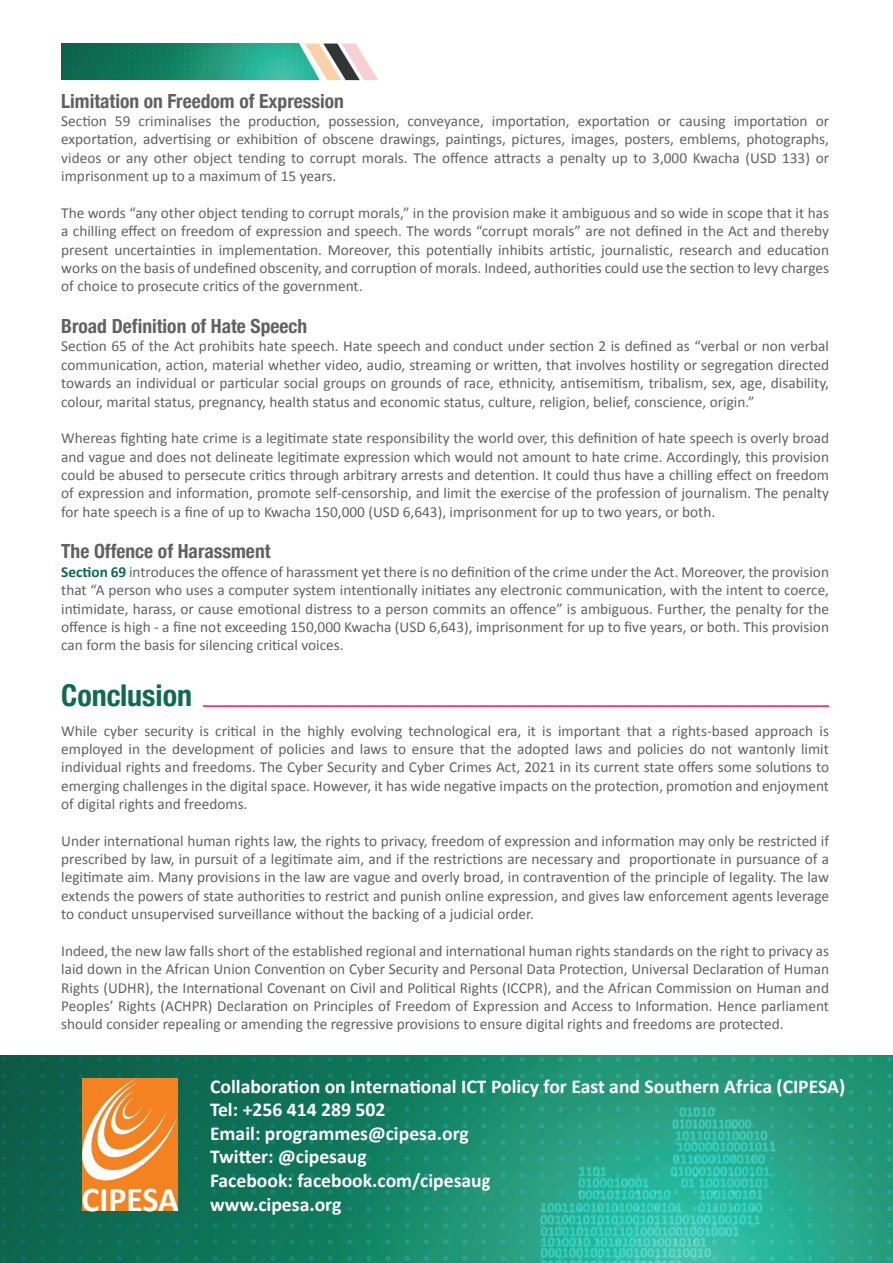
<style>
.page{position:relative;width:893px;height:1263px;background:#fff}
.page>*{position:absolute;margin:0;border:0;box-sizing:border-box;transform-origin:0 0}
.t1{font:700 condensed 30px "Helvetica Neue";color:#0e6a51}
.t2{font:700 19.65px "Calibri";color:#fff}
.t3{font:700 condensed 19.5px "Helvetica Neue";color:#606160}
.t4{font:15.3px/18.3px "Calibri";color:#606160;text-align:justify}
.s1{font-weight:700;color:#0e6a51}
.s2{font-size:35.1px}
</style>
<div class="page">
<img style="left:0;top:1055px;width:893px;height:208px">
<div style="left:82px;top:1078px;width:95px;height:132px;background:#f58220"></div>
<svg style="left:75px;top:1079px;width:102px;height:109px"></svg>
<img style="left:487px;top:1055px;width:342px;height:208px">
<hr style="left:203px;top:705px;width:626px;height:2px;background:#ed1c4a">
<img style="left:61px;top:43px;width:237px;height:37px">
<svg style="left:298px;top:43px;width:80px;height:38px"></svg>
<p class="t3" style="left:61px;top:85px;width:284px">Limitation on Freedom of Expression</p>
<p class="t4" style="left:61px;top:111px;width:769px">Section 59 criminalises the production, possession, conveyance, importation, exportation or causing importation or exportation, advertising or exhibition of obscene drawings, paintings, pictures, images, posters, emblems, photographs, videos or any other object tending to corrupt morals. The offence attracts a penalty up to 3,000 Kwacha (USD 133) or imprisonment up to a maximum of 15 years.</p>
<p class="t4" style="left:61px;top:203px;width:769px">The words “any other object tending to corrupt morals,” in the provision make it ambiguous and so wide in scope that it has a chilling effect on freedom of expression and speech. The words “corrupt morals” are not defined in the Act and thereby present uncertainties in implementation. Moreover, this potentially inhibits artistic, journalistic, research and education works on the basis of undefined obscenity, and corruption of morals. Indeed, authorities could use the section to levy charges of choice to prosecute critics of the government.</p>
<p class="t3" style="left:61px;top:310px;width:248px">Broad Definition of Hate Speech</p>
<p class="t4" style="left:61px;top:336px;width:769px">Section 65 of the Act prohibits hate speech. Hate speech and conduct under section 2 is defined as “verbal or non verbal communication, action, material whether video, audio, streaming or written, that involves hostility or segregation directed towards an individual or particular social groups on grounds of race, ethnicity, antisemitism, tribalism, sex, age, disability, colour, marital status, pregnancy, health status and economic status, culture, religion, belief, conscience, origin.”</p>
<p class="t4" style="left:61px;top:428px;width:769px">Whereas fighting hate crime is a legitimate state responsibility the world over, this definition of hate speech is overly broad and vague and does not delineate legitimate expression which would not amount to hate crime. Accordingly, this provision could be abused to persecute critics through arbitrary arrests and detention. It could thus have a chilling effect on freedom of expression and information, promote self-censorship, and limit the exercise of the profession of journalism. The penalty for hate speech is a fine of up to Kwacha 150,000 (USD 6,643), imprisonment for up to two years, or both.</p>
<p class="t3" style="left:61px;top:535px;width:211px">The Offence of Harassment</p>
<p class="t4" style="left:61px;top:562px;width:769px"><span class="s1">Section 69</span> introduces the offence of harassment yet there is no definition of the crime under the Act. Moreover, the provision that “A person who uses a computer system intentionally initiates any electronic communication, with the intent to coerce, intimidate, harass, or cause emotional distress to a person commits an offence” is ambiguous. Further, the penalty for the offence is high - a fine not exceeding 150,000 Kwacha (USD 6,643), imprisonment for up to five years, or both. This provision can form the basis for silencing critical voices.</p>
<h1 class="t1" style="left:61px;top:670px;width:132px">Conclusion</h1>
<p class="t4" style="left:61px;top:720px;width:769px">While cyber security is critical in the highly evolving technological era, it is important that a rights-based approach is employed in the development of policies and laws to ensure that the adopted laws and policies do not wantonly limit individual rights and freedoms. The Cyber Security and Cyber Crimes Act, 2021 in its current state offers some solutions to emerging challenges in the digital space. However, it has wide negative impacts on the protection, promotion and enjoyment of digital rights and freedoms.</p>
<p class="t4" style="left:61px;top:831px;width:769px">Under international human rights law, the rights to privacy, freedom of expression and information may only be restricted if prescribed by law, in pursuit of a legitimate aim, and if the restrictions are necessary and proportionate in pursuance of a legitimate aim. Many provisions in the law are vague and overly broad, in contravention of the principle of legality. The law extends the powers of state authorities to restrict and punish online expression, and gives law enforcement agents leverage to conduct unsupervised surveillance without the backing of a judicial order.</p>
<p class="t4" style="left:61px;top:941px;width:769px">Indeed, the new law falls short of the established regional and international human rights standards on the right to privacy as laid down in the African Union Convention on Cyber Security and Personal Data Protection, Universal Declaration of Human Rights (UDHR), the International Covenant on Civil and Political Rights (ICCPR), and the African Commission on Human and Peoples’ Rights (ACHPR) Declaration on Principles of Freedom of Expression and Access to Information. Hence parliament should consider repealing or amending the regressive provisions to ensure digital rights and freedoms are protected.</p>
<p class="t2" style="left:210px;top:1072px;width:637px">Collaboration on International ICT Policy for East and Southern Africa (CIPESA)</p>
<p class="t2" style="left:210px;top:1096px;width:177px">Tel: +256 414 289 502</p>
<p class="t2" style="left:210px;top:1119px;width:260px">Email: programmes@cipesa.org</p>
<p class="t2" style="left:210px;top:1143px;width:158px">Twitter: @cipesaug</p>
<p class="t2" style="left:210px;top:1166px;width:283px">Facebook: facebook.com/cipesaug</p>
<p class="t2" style="left:81px;top:1190px;width:261px"><span class="s2">CIPESA</span> www.cipesa.org</p>
</div>
